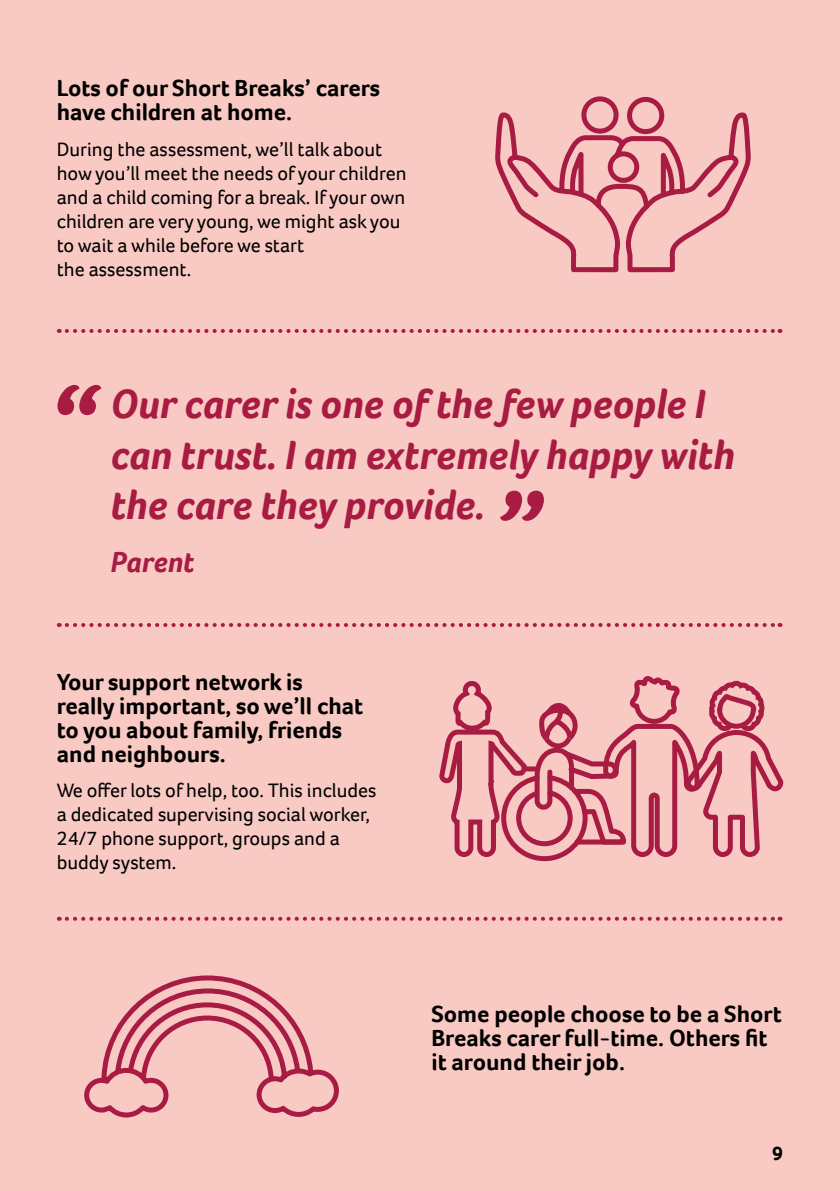
<style>
.page{position:relative;width:840px;height:1191px;background:#fff}
.page>*{position:absolute;margin:0;border:0;box-sizing:border-box;transform-origin:0 0}
.t1{font:italic 700 112.2px "Foco";color:#a81b43}
.t2{font:italic 700 42px/50.4px "Foco";color:#a81b43}
.t3{font:italic 700 30px "Foco";color:#a81b43}
.t4{font:700 24px/24px "Foco";color:#000}
.t5{font:20px/24px "Foco";color:#000}
.t6{font:700 20px "Foco";color:#000}
</style>
<div class="page">
<div style="left:0;top:0;width:839px;height:1191px;background:#f9cac3"></div>
<svg style="left:67px;top:329px;width:713px;height:4px"></svg>
<svg style="left:67px;top:623px;width:713px;height:4px"></svg>
<svg style="left:495px;top:96px;width:256px;height:177px"></svg>
<svg style="left:84px;top:975px;width:255px;height:143px"></svg>
<svg style="left:67px;top:676px;width:717px;height:244px"></svg>
<p class="t4" style="left:57px;top:76px;width:325px">Lots of our Short Breaks’ carers have children at home.</p>
<p class="t5" style="left:57px;top:137px;width:351px">During the assessment, we’ll talk about how you’ll meet the needs of your children and a child coming for a break. If your own children are very young, we might ask you to wait a while before we start<br>the assessment.</p>
<h1 class="t1" style="left:47px;top:352px;width:50px">“</h1>
<h2 class="t2" style="left:110px;top:378px;width:625px">Our carer is one of the few people I can trust. I am extremely happy with the care they provide.</h2>
<h3 class="t3" style="left:110px;top:542px;width:85px">Parent</h3>
<h1 class="t1" style="left:492px;top:457px;width:50px">”</h1>
<p class="t4" style="left:57px;top:669px;width:308px">Your support network is really important, so we’ll chat to you about family, friends and neighbours.</p>
<p class="t5" style="left:57px;top:778px;width:321px">We offer lots of help, too. This includes a dedicated supervising social worker,<br>24/7 phone support, groups and a buddy system.</p>
<p class="t4" style="left:431px;top:1002px;width:352px">Some people choose to be a Short<br>Breaks carer full-time. Others fit it around their job.</p>
<p class="t6" style="left:771px;top:1139px;width:12px">9</p>
</div>
